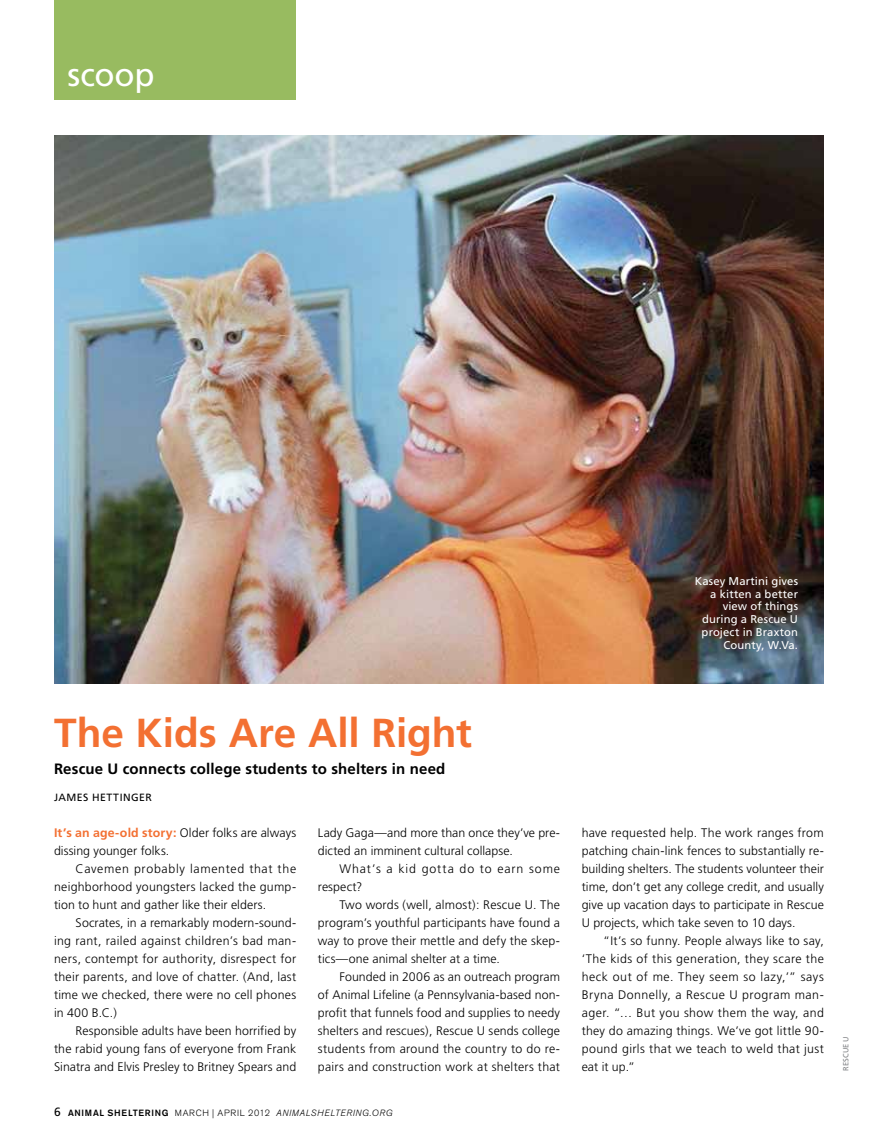
<style>
.page{position:relative;width:878px;height:1134px;background:#fff}
.page>*{position:absolute;margin:0;border:0;box-sizing:border-box;transform-origin:0 0}
.t1{font:700 40.5px "Frutiger";color:#f37032}
.t2{font:33px "Frutiger";color:#fff}
.t3{font:700 15px "Frutiger";letter-spacing:.01em;color:#000}
.t4{font:300 12.3px "Frutiger";letter-spacing:.015em;color:#000}
.t5{font:300 12.3px "Frutiger";letter-spacing:.035em;color:#000}
.t6{font:700 12.3px "Frutiger";letter-spacing:.015em;color:#f37032}
.t7{font:300 12.3px "Frutiger";letter-spacing:.045em;color:#000}
.t8{font:300 12.3px "Frutiger";letter-spacing:.04em;color:#000}
.t9{font:300 12.3px "Frutiger";letter-spacing:.055em;color:#000}
.t10{font:300 12.3px "Frutiger";letter-spacing:.075em;color:#000}
.t11{font:11.25px/12.8px "Frutiger";letter-spacing:.01em;color:#fff;text-align:right}
.t12{font:10.5px "Frutiger";letter-spacing:.04em;color:#000}
.t13{font:italic 300 9px "Akzidenz Grotesk BE";letter-spacing:.07em;color:#000}
.t14{font:7.5px "Frutiger";color:#808285}
.s1{font-weight:300;color:#000}
.s2{font-family:"Frutiger";font-weight:400;font-style:normal;font-size:12px}
.s3{font-weight:500;font-style:normal}
.s4{font-style:normal}
</style>
<div class="page">
<img style="left:54px;top:135px;width:770px;height:549px">
<div style="left:54px;top:0;width:242px;height:99px;background:#98bb60"></div>
<p class="t2" style="left:68px;top:55px;width:89px">scoop</p>
<p class="t11" style="left:694px;top:575px;width:105px">Kasey Martini gives a kitten a better view of things during a Rescue U project in Braxton<br>County, W.Va.</p>
<p class="t1" style="left:54px;top:709px;width:419px">The Kids Are All Right</p>
<p class="t3" style="left:54px;top:760px;width:393px">Rescue U connects college students to shelters in need</p>
<p class="t12" style="left:54px;top:791px;width:60px">jam es hettin</p>
<p class="t12" style="left:131px;top:791px;width:22px">ger</p>
<p class="t6" style="left:54px;top:825px;width:244px">It’s an age-old story: <span class="s1">Older folks are always</span></p>
<p class="t4" style="left:54px;top:844px;width:117px">dissing younger folks.</p>
<p class="t9" style="left:76px;top:862px;width:222px">Cavemen probably lamented that the</p>
<p class="t4" style="left:54px;top:880px;width:244px">neighborhood youngsters lacked the gump-</p>
<p class="t4" style="left:54px;top:898px;width:214px">tion to hunt and gather like their elders.</p>
<p class="t4" style="left:76px;top:916px;width:222px">Socrates, in a remarkably modern-sound-</p>
<p class="t4" style="left:54px;top:934px;width:244px">ing rant, railed against children’s bad man-</p>
<p class="t4" style="left:54px;top:952px;width:244px">ners, contempt for authority, disrespect for</p>
<p class="t4" style="left:54px;top:970px;width:244px">their parents, and love of chatter. (And, last</p>
<p class="t4" style="left:54px;top:988px;width:244px">time we checked, there were no cell phones</p>
<p class="t4" style="left:54px;top:1006px;width:64px">in 400 B.C.)</p>
<p class="t4" style="left:76px;top:1024px;width:222px">Responsible adults have been horrified by</p>
<p class="t4" style="left:54px;top:1042px;width:244px">the rabid young fans of everyone from Frank</p>
<p class="t4" style="left:54px;top:1060px;width:244px">Sinatra and Elvis Presley to Britney Spears and</p>
<p class="t4" style="left:318px;top:826px;width:244px">Lady Gaga—and more than once they’ve pre-</p>
<p class="t4" style="left:318px;top:844px;width:196px">dicted an imminent cultural collapse.</p>
<p class="t10" style="left:339px;top:862px;width:222px">What’s a kid gotta do to earn some</p>
<p class="t4" style="left:318px;top:880px;width:46px">respect?</p>
<p class="t4" style="left:339px;top:898px;width:222px">Two words (well, almost): Rescue U. The</p>
<p class="t4" style="left:318px;top:916px;width:244px">program’s youthful participants have found a</p>
<p class="t4" style="left:318px;top:934px;width:244px">way to prove their mettle and defy the skep-</p>
<p class="t4" style="left:318px;top:952px;width:184px">tics—one animal shelter at a time.</p>
<p class="t4" style="left:339px;top:970px;width:222px">Founded in 2006 as an outreach program</p>
<p class="t4" style="left:318px;top:988px;width:244px">of Animal Lifeline (a Pennsylvania-based non-</p>
<p class="t4" style="left:318px;top:1006px;width:244px">profit that funnels food and supplies to needy</p>
<p class="t4" style="left:318px;top:1024px;width:244px">shelters and rescues), Rescue U sends college</p>
<p class="t4" style="left:318px;top:1042px;width:244px">students from around the country to do re-</p>
<p class="t4" style="left:318px;top:1060px;width:244px">pairs and construction work at shelters that</p>
<p class="t13" style="left:54px;top:1108px;width:340px"><span class="s2">6</span> <span class="s3">ANIMAL SHELTERING</span> <span class="s4">MARCH | APRIL 2012</span> ANIMALSHELTERING.ORG</p>
<p class="t4" style="left:581px;top:826px;width:244px">have requested help. The work ranges from</p>
<p class="t4" style="left:581px;top:844px;width:244px">patching chain-link fences to substantially re-</p>
<p class="t4" style="left:581px;top:862px;width:244px">building shelters. The students volunteer their</p>
<p class="t4" style="left:581px;top:880px;width:244px">time, don’t get any college credit, and usually</p>
<p class="t4" style="left:581px;top:898px;width:244px">give up vacation days to participate in Rescue</p>
<p class="t4" style="left:581px;top:916px;width:215px">U projects, which take seven to 10 days.</p>
<p class="t4" style="left:603px;top:934px;width:222px">“It’s so funny. People always like to say,</p>
<p class="t5" style="left:581px;top:952px;width:244px">‘The kids of this generation, they scare the</p>
<p class="t7" style="left:581px;top:970px;width:244px">heck out of me. They seem so lazy,’” says</p>
<p class="t8" style="left:581px;top:988px;width:244px">Bryna Donnelly, a Rescue U program man-</p>
<p class="t5" style="left:581px;top:1006px;width:244px">ager. “… But you show them the way, and</p>
<p class="t4" style="left:581px;top:1024px;width:244px">they do amazing things. We’ve got little 90-</p>
<p class="t4" style="left:581px;top:1042px;width:244px">pound girls that we teach to weld that just</p>
<p class="t4" style="left:581px;top:1060px;width:55px">eat it up.”</p>
<p class="t14" style="left:841px;top:1071px;width:35px;rotate:-90deg">rescue u</p>
</div>
